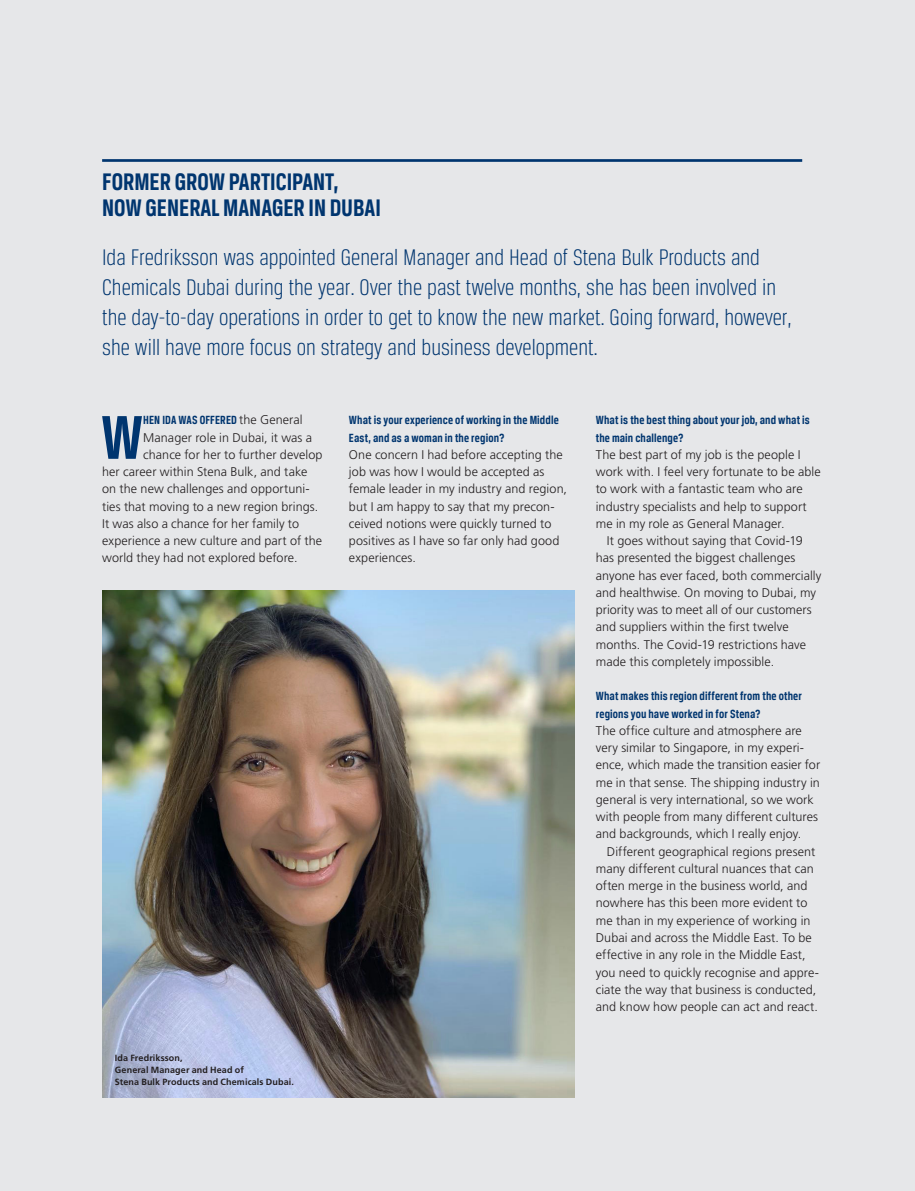
<style>
.page{position:relative;width:915px;height:1191px;background:#fff}
.page>*{position:absolute;margin:0;border:0;box-sizing:border-box;transform-origin:0 0}
.AnfangStycke{font:700 65.7px "Breuer Condensed";color:#00356f}
.rubrik_2_fakta_linje{font:700 25.5px/25.5px "Breuer Condensed";color:#00356f}
.ingress_2020{font:300 24px/30px "Breuer Condensed";color:#00356f}
.brödtext_indrag_2020{font:300 12.6px/17.2px "Frutiger LT Std";letter-spacing:.005em;color:#231f20}
.brödtext_2020{font:300 12.6px/17.2px "Frutiger LT Std";letter-spacing:.005em;color:#231f20}
.AnfangStycke-2{font:300 12.6px "Frutiger LT Std";letter-spacing:.005em;color:#231f20}
.AnfangStycke-3{font:700 12.6px/17.2px "Breuer Condensed";letter-spacing:.01em;color:#00356f}
.bildtext_liten_Neg_2{font:700 9px/12px "Frutiger LT Std";letter-spacing:.015em;color:#231f20}
.s1{font-family:"Frutiger LT Std";font-weight:300;color:#231f20}
.s2{font-family:"Breuer Condensed";font-weight:700;color:#00356f}
</style>
<div class="page">
<div style="left:0;top:0;width:914px;height:1191px;background:#e6e7e9"></div>
<img style="left:102px;top:590px;width:472px;height:507px">
<hr style="left:102px;top:159px;width:699px;height:3px;background:#00356f">
<p class="rubrik_2_fakta_linje" style="left:102px;top:169px;width:280px">FORMER GROW PARTICIPANT,<br>NOW GENERAL MANAGER IN DUBAI</p>
<p class="ingress_2020" style="left:102px;top:242px;width:691px">Ida Fredriksson was appointed General Manager and Head of Stena Bulk Products and Chemicals Dubai during the year. Over the past twelve months, she has been involved in the day-to-day operations in order to get to know the new market. Going forward, however, she will have more focus on strategy and business development.</p>
<p class="AnfangStycke" style="left:101px;top:401px;width:44px">W</p>
<p class="AnfangStycke-3" style="left:143px;top:411px;width:161px">HEN IDA WAS OFFERED <span class="s1">the General</span></p>
<p class="AnfangStycke-2" style="left:143px;top:430px;width:170px">Manager role in Dubai, it was a</p>
<p class="AnfangStycke-2" style="left:143px;top:447px;width:181px">chance for her to further develop</p>
<p class="AnfangStycke-2" style="left:102px;top:464px;width:207px">her career within Stena Bulk, and take</p>
<p class="AnfangStycke-2" style="left:102px;top:482px;width:209px">on the new challenges and opportuni-</p>
<p class="AnfangStycke-2" style="left:102px;top:499px;width:218px">ties that moving to a new region brings.</p>
<p class="AnfangStycke-2" style="left:102px;top:516px;width:198px">It was also a chance for her family to</p>
<p class="AnfangStycke-2" style="left:102px;top:533px;width:221px">experience a new culture and part of the</p>
<p class="AnfangStycke-2" style="left:102px;top:551px;width:197px">world they had not explored before.</p>
<p class="AnfangStycke-3" style="left:349px;top:411px;width:211px">What is your experience of working in the Middle<br>East, and as a woman in the region?</p>
<p class="brödtext_2020" style="left:349px;top:446px;width:219px">One concern I had before accepting the job was how I would be accepted as female leader in my industry and region, but I am happy to say that my precon&shy;ceived notions were quickly turned to positives as I have so far only had good experiences.</p>
<p class="bildtext_liten_Neg_2" style="left:115px;top:1051px;width:180px">Ida Fredriksson,<br>General Manager and Head of<br>Stena Bulk Products and Chemicals Dubai.</p>
<p class="AnfangStycke-3" style="left:595px;top:411px;width:215px">What is the best thing about your job, and what is the main challenge?</p>
<p class="brödtext_2020" style="left:595px;top:446px;width:226px">The best part of my job is the people I work with. I feel very fortunate to be able to work with a fantastic team who are industry specialists and help to support me in my role as General Manager.</p>
<p class="brödtext_indrag_2020" style="left:595px;top:532px;width:227px;text-indent:11px">It goes without saying that Covid-19 has presented the biggest challenges anyone has ever faced, both commercially and healthwise. On moving to Dubai, my priority was to meet all of our customers and suppliers within the first twelve months. The Covid-19 restrictions have made this completely impossible.</p>
<p class="brödtext_indrag_2020" style="left:595px;top:687px;width:226px"><span class="s2">What makes this region different from the other regions you have worked in for Stena?<br></span>The office culture and atmosphere are very similar to Singapore, in my experi&shy;ence, which made the transition easier for me in that sense. The shipping industry in general is very international, so we work with people from many different cultures and backgrounds, which I really enjoy.</p>
<p class="brödtext_indrag_2020" style="left:595px;top:843px;width:225px;text-indent:11px">Different geographical regions present many different cultural nuances that can often merge in the business world, and nowhere has this been more evident to me than in my experience of working in Dubai and across the Middle East. To be effective in any role in the Middle East, you need to quickly recognise and appre&shy;ciate the way that business is conducted, and know how people can act and react.</p>
</div>
